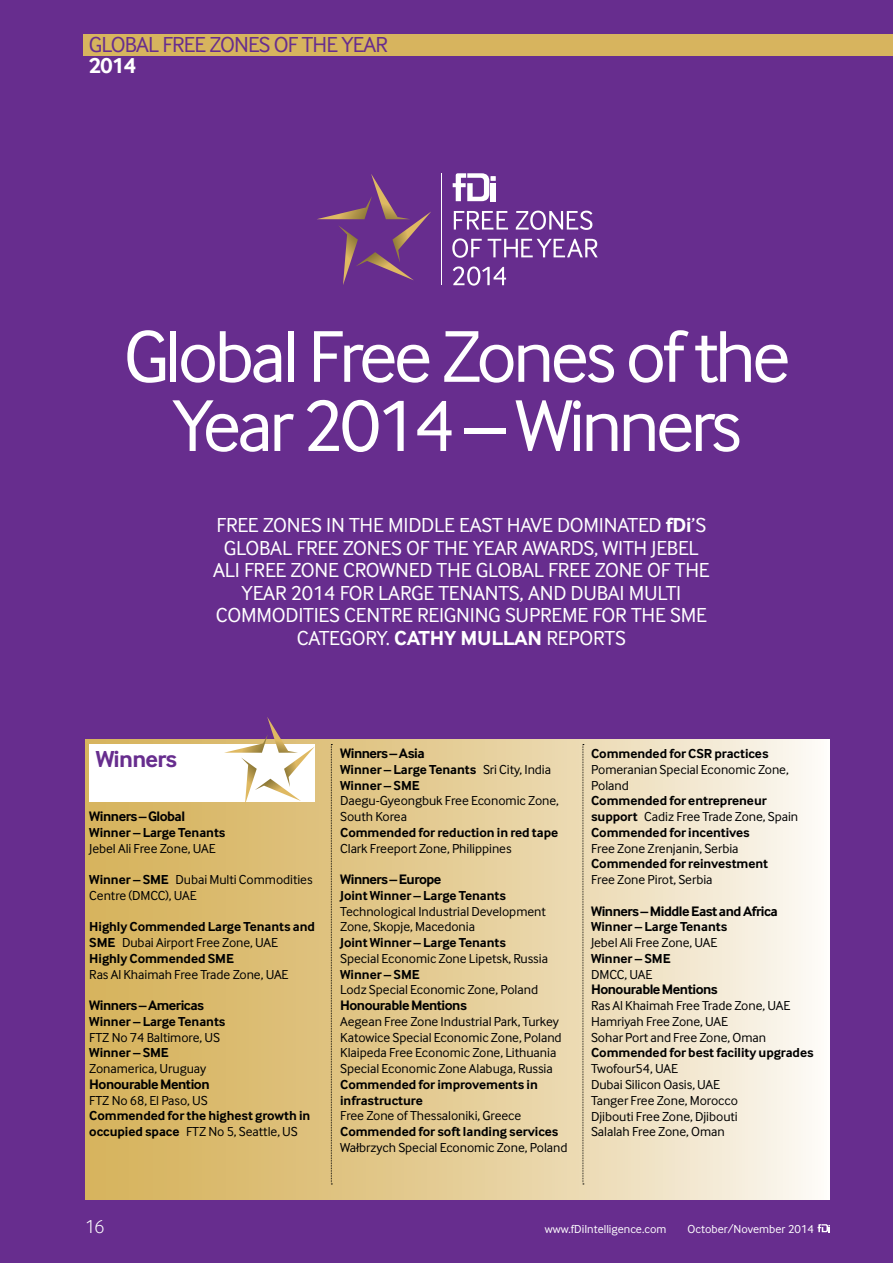
<style>
.page{position:relative;width:893px;height:1263px;background:#672d8e}
.page>*{position:absolute;margin:0;border:0;box-sizing:border-box;transform-origin:0 0}
.t1{font:75.9px/69.2px "Inter Face Corp";letter-spacing:-.05em;color:#fff;text-align:center}
.t2{font:700 24px "Inter Face Corp";letter-spacing:-.03em;color:#672d8e}
.t3{font:22.5px "Inter Face Corp";letter-spacing:-.035em;color:#672d8e}
.t4{font:700 22.5px "Inter Face Corp";color:#fff}
.t5{font:21px/22.5px "Inter Face Corp";letter-spacing:-.01em;color:#fff}
.t6{font:300 19.5px "Inter Face Corp";color:#fff}
.t7{font:700 14.25px "Inter Face Corp";letter-spacing:-.035em;color:#000}
.t8{font:13.5px/15.8px "Inter Face Corp";letter-spacing:-.005em;color:#000}
.t9{font:700 13.5px/15.8px "Inter Face Corp";letter-spacing:-.005em;color:#000}
.t10{font:12px "Inter Face Corp";color:#fff}
.s1{font-weight:700}
.s2{font-weight:400}
</style>
<div class="page">
<svg style="left:817px;top:1224px;width:13px;height:8px"></svg>
<div style="left:84px;top:34px;width:809px;height:22px;background:#d7b45e"></div>
<svg style="left:317px;top:174px;width:114px;height:111px"></svg>
<hr style="left:441px;top:173px;width:1px;height:112px;background:#fff">
<svg style="left:454px;top:211px;width:54px;height:19px"></svg>
<svg style="left:516px;top:211px;width:76px;height:19px"></svg>
<svg style="left:452px;top:238px;width:30px;height:20px"></svg>
<svg style="left:488px;top:239px;width:110px;height:18px"></svg>
<svg style="left:453px;top:266px;width:53px;height:20px"></svg>
<svg style="left:453px;top:173px;width:43px;height:28px"></svg>
<div style="left:85px;top:740px;width:744px;height:459px;background:linear-gradient(to right,#d3ad50,#faf5ec)"></div>
<div style="left:89px;top:744px;width:226px;height:57px;background:#fff"></div>
<svg style="left:224px;top:717px;width:91px;height:88px"></svg>
<svg style="left:583px;top:744px;width:1px;height:440px"></svg>
<svg style="left:331px;top:744px;width:1px;height:440px"></svg>
<h3 class="t3" style="left:89px;top:32px;width:301px">Global Free Zon es of the Year</h3>
<h3 class="t4" style="left:89px;top:53px;width:49px">2014</h3>
<h1 class="t1" style="left:124px;top:322px;width:668px">Global Free Zones of the<br>Year 2014 – Winners</h1>
<h3 class="t5" style="left:217px;top:514px;width:353px">Free zon es in the Midd le East have domin</h3>
<h3 class="t5" style="left:617px;top:514px;width:90px">ated <span class="s1">fDi</span>’s</h3>
<h3 class="t5" style="left:224px;top:536px;width:476px">Global Free Zon es of the Year awards, with Jebel</h3>
<h3 class="t5" style="left:213px;top:559px;width:498px">Ali Free Zon e crown ed the Global Free Zon e of the</h3>
<h3 class="t5" style="left:241px;top:581px;width:438px">Year 2014 fo r Large Tenants, and Dubai Multi</h3>
<h3 class="t5" style="left:216px;top:604px;width:3px">Commodi</h3>
<h3 class="t5" style="left:303px;top:604px;width:147px">ti es Centre reigning</h3>
<h3 class="t5" style="left:297px;top:604px;width:409px;text-indent:208px">suprem e for the SME catego ry. <span class="s1">Cathy Mullan</span> reports</h3>
<h2 class="t2" style="left:96px;top:745px;width:83px">Winners</h2>
<p class="t7" style="left:89px;top:808px;width:97px">Winners – Global</p>
<p class="t9" style="left:89px;top:824px;width:138px">Winner – Large Tenants</p>
<p class="t8" style="left:89px;top:840px;width:112px">Jebel Ali Free Zone, UAE</p>
<p class="t8" style="left:89px;top:872px;width:225px"><span class="s1">Winner – SME</span> Dubai Multi Commodities<br>Centre (DMCC), UAE</p>
<p class="t9" style="left:89px;top:919px;width:227px">Highly Commended Large Tenants and<br>SME <span class="s2">Dubai Airport Free Zone, UAE<br></span>Highly Commended SME</p>
<p class="t8" style="left:89px;top:966px;width:185px">Ras Al Khaimah Free Trade Zone, UAE</p>
<p class="t7" style="left:89px;top:997px;width:116px">Winners – Americas</p>
<p class="t9" style="left:89px;top:1013px;width:138px">Winner – Large Tenants</p>
<p class="t8" style="left:89px;top:1029px;width:124px">FTZ No 74 Baltimore, US</p>
<p class="t9" style="left:89px;top:1045px;width:81px">Winner – SME</p>
<p class="t8" style="left:89px;top:1061px;width:118px">Zonamerica, Uruguay</p>
<p class="t7" style="left:89px;top:1076px;width:122px">Honourable Mention</p>
<p class="t8" style="left:89px;top:1092px;width:111px">FTZ No 68, El Paso, US</p>
<p class="t9" style="left:89px;top:1108px;width:223px">Commended for the highest growth in occupied space <span class="s2">FTZ No 5, Seattle, US</span></p>
<p class="t7" style="left:340px;top:745px;width:86px">Winners – Asia</p>
<p class="t9" style="left:340px;top:761px;width:212px">Winner – Large Tenants <span class="s2">Sri City, India<br></span>Winner – SME</p>
<p class="t8" style="left:340px;top:793px;width:220px">Daegu-Gyeongbuk Free Economic Zone,<br>South Korea</p>
<p class="t9" style="left:340px;top:824px;width:220px">Commended for reduction in red tape</p>
<p class="t8" style="left:340px;top:840px;width:173px">Clark Freeport Zone, Philippines</p>
<p class="t7" style="left:340px;top:871px;width:103px">Winners – Europe</p>
<p class="t9" style="left:340px;top:887px;width:167px">Joint Winner – Large Tenants</p>
<p class="t8" style="left:340px;top:903px;width:207px">Technological Industrial Development<br>Zone, Skopje, Macedonia</p>
<p class="t9" style="left:340px;top:935px;width:167px">Joint Winner – Large Tenants</p>
<p class="t8" style="left:340px;top:950px;width:209px">Special Economic Zone Lipetsk, Russia</p>
<p class="t9" style="left:340px;top:966px;width:81px">Winner – SME</p>
<p class="t8" style="left:340px;top:982px;width:199px">Lodz Special Economic Zone, Poland</p>
<p class="t7" style="left:340px;top:997px;width:128px">Honourable Mentions</p>
<p class="t8" style="left:340px;top:1013px;width:223px">Aegean Free Zone Industrial Park, Turkey Katowice Special Economic Zone, Poland Klaipeda Free Economic Zone, Lithuania Special Economic Zone Alabuga, Russia</p>
<p class="t9" style="left:340px;top:1076px;width:199px">Commended for improvements in infrastructure</p>
<p class="t8" style="left:340px;top:1108px;width:183px">Free Zone of Thessaloniki, Greece</p>
<p class="t9" style="left:340px;top:1124px;width:220px">Commended for soft landing services</p>
<p class="t8" style="left:340px;top:1139px;width:229px">Wałbrzych Special Economic Zone, Poland</p>
<p class="t9" style="left:591px;top:746px;width:179px">Commended for CSR practices</p>
<p class="t8" style="left:591px;top:761px;width:199px">Pomeranian Special Economic Zone,<br>Poland</p>
<p class="t9" style="left:591px;top:793px;width:209px">Commended for entrepreneur support <span class="s2">Cadiz Free Trade Zone, Spain<br></span>Commended for incentives</p>
<p class="t8" style="left:591px;top:840px;width:149px">Free Zone Zrenjanin, Serbia</p>
<p class="t9" style="left:591px;top:856px;width:179px">Commended for reinvestment</p>
<p class="t8" style="left:591px;top:872px;width:123px">Free Zone Pirot, Serbia</p>
<p class="t7" style="left:591px;top:903px;width:188px">Winners – Middle East and Africa</p>
<p class="t9" style="left:591px;top:919px;width:138px">Winner – Large Tenants</p>
<p class="t8" style="left:591px;top:935px;width:112px">Jebel Ali Free Zone, UAE</p>
<p class="t9" style="left:591px;top:950px;width:81px">Winner – SME</p>
<p class="t8" style="left:591px;top:966px;width:47px">DMCC, UAE</p>
<p class="t7" style="left:591px;top:981px;width:128px">Honourable Mentions</p>
<p class="t8" style="left:591px;top:998px;width:185px">Ras Al Khaimah Free Trade Zone, UAE<br>H amriyah Free Zone, UAE<br>Sohar Port and Free Zone, Oman</p>
<p class="t9" style="left:591px;top:1045px;width:224px">Commended for best facility upgrades</p>
<p class="t8" style="left:591px;top:1061px;width:148px">Twofour54, UAE<br>Dubai Silicon Oasis, UAE<br>Tanger Free Zone, Morocco<br>Djibouti Free Zone, Djibouti<br>Salalah Free Zone, Oman</p>
<h3 class="t6" style="left:85px;top:1215px;width:21px">16</h3>
<p class="t10" style="left:545px;top:1222px;width:123px">www.fDiIntelligence.com</p>
<p class="t10" style="left:688px;top:1222px;width:128px">October/November 2014</p>
</div>
